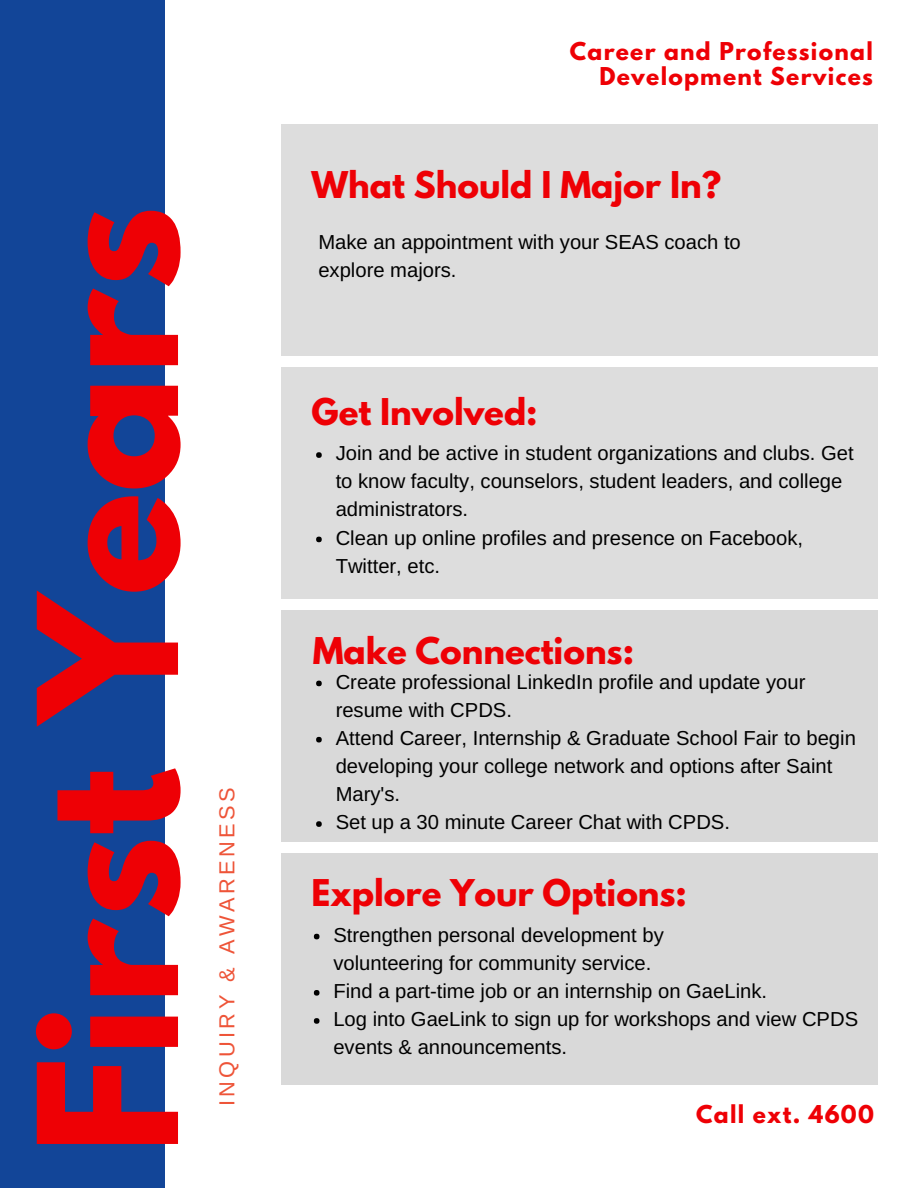
<style>
.page{position:relative;width:918px;height:1188px;background:#124598}
.page>*{position:absolute;margin:0;border:0;box-sizing:border-box;transform-origin:0 0}
.t1{font:700 171.15px "League Spartan";color:#ee0005}
.t2{font:700 32.7px "League Spartan";color:#ee0005}
.t3{font:700 21.75px/25.8px "League Spartan";letter-spacing:.06em;color:#ee0005;text-align:right}
.t4{font:21.75px "Arimo";letter-spacing:.16em;color:#ee5438}
.t5{font:20.25px/28.2px "Arimo";color:#000}
</style>
<div class="page">
<div style="left:165px;top:0;width:753px;height:1188px;background:#fff"></div>
<div style="left:281px;top:124px;width:597px;height:232px;background:#ddd"></div>
<div style="left:281px;top:367px;width:597px;height:231px;background:#ddd"></div>
<div style="left:281px;top:610px;width:597px;height:232px;background:#d9d9d9"></div>
<div style="left:281px;top:853px;width:597px;height:231px;background:#d9d9d9"></div>
<svg style="left:316px;top:452px;width:6px;height:6px"></svg>
<svg style="left:316px;top:537px;width:6px;height:5px"></svg>
<svg style="left:316px;top:681px;width:6px;height:5px"></svg>
<svg style="left:316px;top:737px;width:6px;height:5px"></svg>
<svg style="left:316px;top:821px;width:6px;height:6px"></svg>
<svg style="left:314px;top:934px;width:6px;height:5px"></svg>
<svg style="left:314px;top:990px;width:6px;height:6px"></svg>
<svg style="left:314px;top:1018px;width:6px;height:6px"></svg>
<h1 class="t1" style="left:24px;top:1154px;width:950px;rotate:-90deg">First Years</h1>
<p class="t4" style="left:215px;top:1106px;width:321px;rotate:-90deg">INQUIRY &amp; AWARENESS</p>
<p class="t3" style="left:570px;top:41px;width:305px">Career and Professional<br>Development Services</p>
<h2 class="t2" style="left:312px;top:169px;width:411px">What Should I Major In?</h2>
<p class="t5" style="left:318px;top:227px;width:424px">Make an appointment with your SEAS coach to explore majors.</p>
<h2 class="t2" style="left:312px;top:396px;width:228px">Get Involved:</h2>
<p class="t5" style="left:336px;top:439px;width:520px">Join and be active in student organizations and clubs. Get to know faculty, counselors, student leaders, and college administrators.<br>Clean up online profiles and presence on Facebook, Twitter, etc.</p>
<h2 class="t2" style="left:313px;top:634px;width:323px">Make Connections:</h2>
<p class="t5" style="left:336px;top:667px;width:522px">Create professional LinkedIn profile and update your resume with CPDS.<br>Attend Career, Internship &amp; Graduate School Fair to begin developing your college network and options after Saint Mary's.<br>Set up a 30 minute Career Chat with CPDS.</p>
<h2 class="t2" style="left:312px;top:876px;width:377px">Explore Your Options:</h2>
<p class="t5" style="left:333px;top:920px;width:526px">Strengthen personal development by<br>volunteering for community service.<br>Find a part-time job or an internship on GaeLink.<br>Log into GaeLink to sign up for workshops and view CPDS events &amp; announcements.</p>
<p class="t3" style="left:696px;top:1104px;width:179px">Call ext. 4600</p>
</div>
